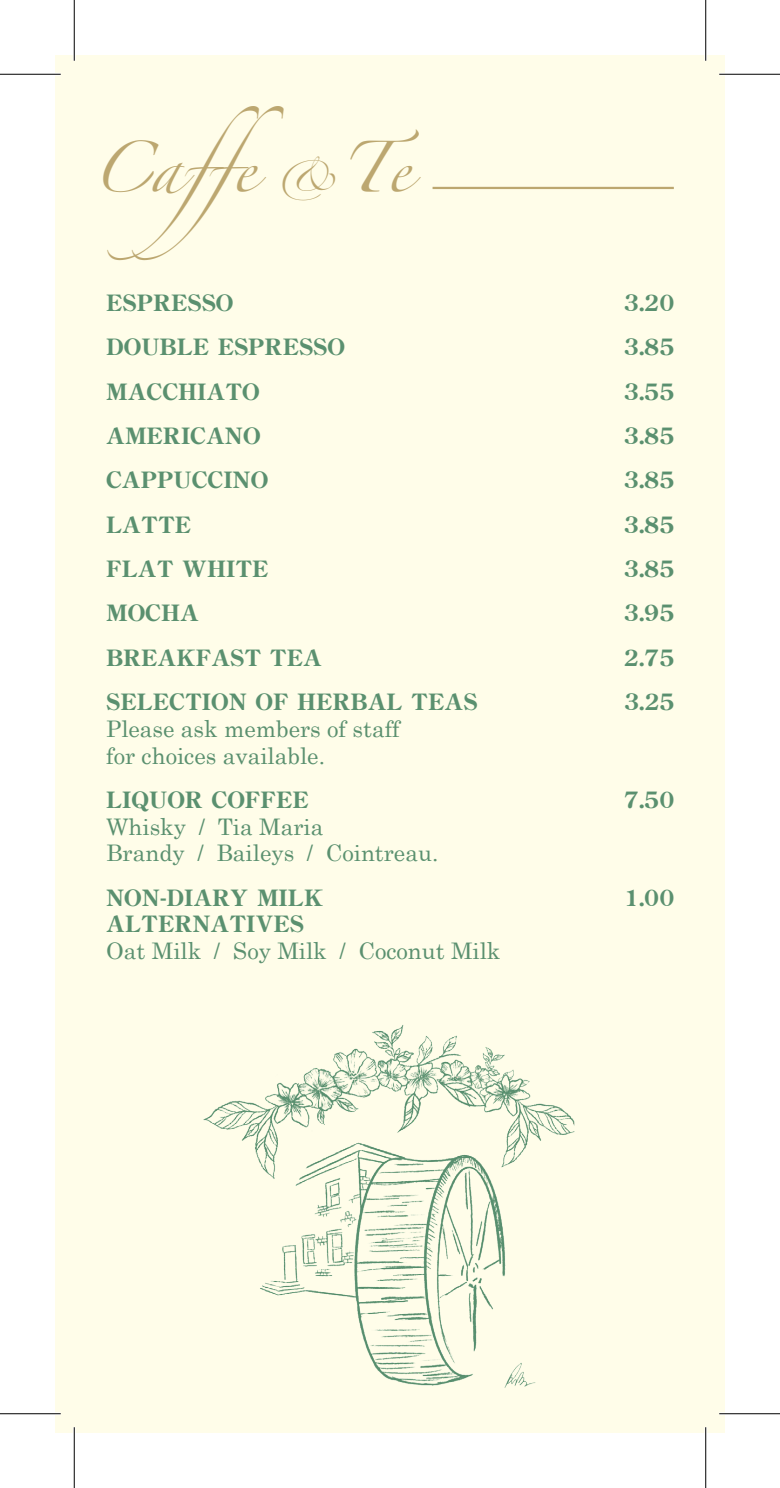
<style>
.page{position:relative;width:780px;height:1488px;background:#fff}
.page>*{position:absolute;margin:0;border:0;box-sizing:border-box;transform-origin:0 0}
.t1{font:45.68px "Zapfino";color:#bca770}
.t2{font:22.72px "Century Oldstyle ICG Bold";color:#5a906f}
.t3{font:22.72px/26.8px "Century";color:#5a906f}
.s1{font-size:28.57px}
</style>
<div class="page">
<div style="left:55px;top:55px;width:670px;height:1378px;background:#fffde9"></div>
<hr style="left:433px;top:187px;width:241px;height:2px;background:#bca770">
<img style="left:203px;top:1025px;width:372px;height:363px">
<hr style="left:0;top:73px;width:61px;height:3px;background:#fff">
<hr style="left:719px;top:73px;width:61px;height:3px;background:#fff">
<hr style="left:0;top:1412px;width:61px;height:3px;background:#fff">
<hr style="left:719px;top:1412px;width:61px;height:3px;background:#fff">
<hr style="left:73px;top:0;width:3px;height:61px;background:#fff">
<hr style="left:73px;top:1427px;width:3px;height:61px;background:#fff">
<hr style="left:704px;top:0;width:3px;height:61px;background:#fff">
<hr style="left:704px;top:1427px;width:3px;height:61px;background:#fff">
<hr style="left:0;top:74px;width:61px;height:1px;background:#000">
<hr style="left:719px;top:74px;width:61px;height:1px;background:#000">
<hr style="left:0;top:1413px;width:61px;height:1px;background:#000">
<hr style="left:719px;top:1413px;width:61px;height:1px;background:#000">
<hr style="left:74px;top:0;width:1px;height:61px;background:#000">
<hr style="left:74px;top:1427px;width:1px;height:61px;background:#000">
<hr style="left:705px;top:0;width:1px;height:61px;background:#000">
<hr style="left:705px;top:1427px;width:1px;height:61px;background:#000">
<h1 class="t1" style="left:91px;top:149px;width:330px">C affe <span class="s1">&amp;</span> Te</h1>
<p class="t2" style="left:106px;top:287px;width:129px">ESPRESSO</p>
<p class="t2" style="left:624px;top:287px;width:52px">3.20</p>
<p class="t2" style="left:106px;top:332px;width:240px">DOUBLE ESPRESSO</p>
<p class="t2" style="left:624px;top:332px;width:52px">3.85</p>
<p class="t2" style="left:106px;top:376px;width:155px">MACCHIATO</p>
<p class="t2" style="left:624px;top:376px;width:52px">3.55</p>
<p class="t2" style="left:106px;top:421px;width:156px">AMERICANO</p>
<p class="t2" style="left:624px;top:421px;width:52px">3.85</p>
<p class="t2" style="left:106px;top:465px;width:164px">CAPPUCCINO</p>
<p class="t2" style="left:624px;top:465px;width:52px">3.85</p>
<p class="t2" style="left:106px;top:509px;width:87px">LATTE</p>
<p class="t2" style="left:624px;top:509px;width:52px">3.85</p>
<p class="t2" style="left:106px;top:554px;width:164px">FLAT WHITE</p>
<p class="t2" style="left:624px;top:554px;width:52px">3.85</p>
<p class="t2" style="left:106px;top:598px;width:94px">MOCHA</p>
<p class="t2" style="left:624px;top:598px;width:52px">3.95</p>
<p class="t2" style="left:106px;top:642px;width:217px">BREAKFAST TEA</p>
<p class="t2" style="left:624px;top:642px;width:52px">2.75</p>
<p class="t2" style="left:106px;top:687px;width:373px">SELECTION OF HERBAL TEAS</p>
<p class="t2" style="left:624px;top:687px;width:52px">3.25</p>
<p class="t3" style="left:106px;top:713px;width:295px">Please ask members of staff for choices available.</p>
<p class="t2" style="left:106px;top:784px;width:204px">LIQUOR COFFEE</p>
<p class="t2" style="left:624px;top:784px;width:52px">7.50</p>
<p class="t3" style="left:106px;top:811px;width:334px">Whisky / Tia Maria<br>Brandy / Baileys / Cointreau.</p>
<p class="t2" style="left:106px;top:882px;width:219px">NON-DIARY MILK</p>
<p class="t2" style="left:624px;top:882px;width:52px">1.00</p>
<p class="t2" style="left:106px;top:909px;width:199px">ALTERNATIVES</p>
<p class="t3" style="left:106px;top:935px;width:396px">Oat Milk / Soy Milk / Coconut Milk</p>
</div>
